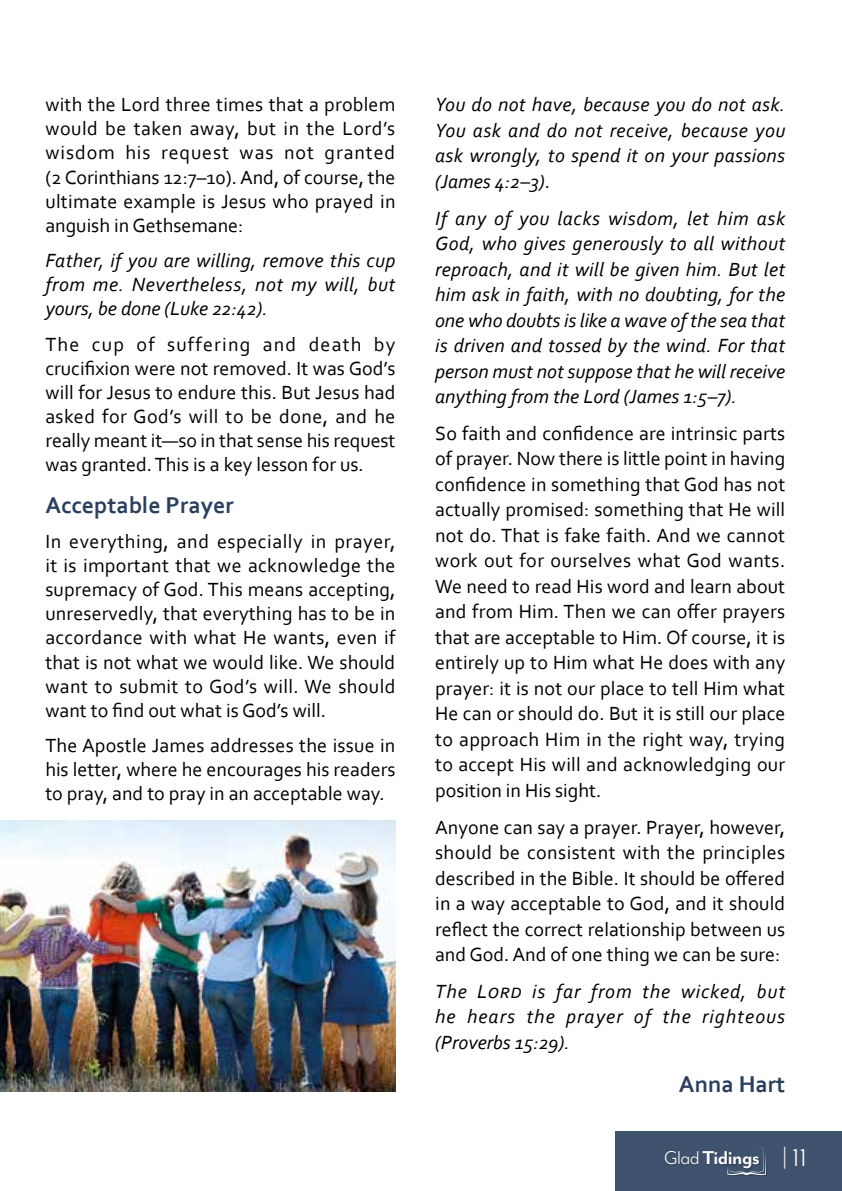
<style>
.page{position:relative;width:842px;height:1191px;background:#fff}
.page>*{position:absolute;margin:0;border:0;box-sizing:border-box;transform-origin:0 0}
.t1{font:700 24px "Corbel";color:#2a3f5e}
.t2{font:700 21.4px "Mr Eaves Mod OT";letter-spacing:-.025em;color:#fff}
.t3{font:20px/25.4px "Corbel";color:#000;text-align:justify}
.t4{font:italic 20px/25.4px "Corbel";letter-spacing:.015em;color:#000;text-align:justify}
.s1{font-style:normal}
.s2{font-weight:400}
.s3{font-weight:400;font-size:28px}
</style>
<div class="page">
<img style="left:0;top:820px;width:395px;height:271px">
<div style="left:615px;top:1131px;width:227px;height:60px;background:#3f526e"></div>
<svg style="left:727px;top:1147px;width:39px;height:28px"></svg>
<img style="left:664px;top:1147px;width:97px;height:25px">
<p class="t3" style="left:45px;top:92px;width:352px;line-height:24px">with the Lord three times that a problem would be taken away, but in the Lord’s wisdom his request was not granted (2 Corinthians 12:7–10). And, of course, the ultimate example is Jesus who prayed in anguish in Gethsemane:</p>
<p class="t4" style="left:45px;top:248px;width:352px;line-height:24px">Father, if you are willing, remove this cup from me. Nevertheless, not my will, but yours, be done (Luke 22:42).</p>
<p class="t3" style="left:45px;top:332px;width:352px;line-height:24px">The cup of suffering and death by crucifixion were not removed. It was God’s will for Jesus to endure this. But Jesus had asked for God’s will to be done, and he really meant it—so in that sense his request was granted. This is a key lesson for us.</p>
<p class="t1" style="left:45px;top:490px;width:190px">Acceptable Prayer</p>
<p class="t3" style="left:45px;top:529px;width:352px;line-height:24px">In everything, and especially in prayer, it is important that we acknowledge the supremacy of God. This means accepting, unreservedly, that everything has to be in accordance with what He wants, even if that is not what we would like. We should want to submit to God’s will. We should want to find out what is God’s will.</p>
<p class="t3" style="left:45px;top:733px;width:352px;line-height:24px">The Apostle James addresses the issue in his letter, where he encourages his readers to pray, and to pray in an acceptable way.</p>
<p class="t4" style="left:435px;top:91px;width:352px">You do not have, because you do not ask.<br>You ask and do not receive, because you ask wrongly, to spend it on your passions (James 4:2–3)<span class="s1">.</span></p>
<p class="t4" style="left:435px;top:205px;width:352px">If any of you lacks wisdom, let him ask God, who gives generously to all without reproach, and it will be given him. But let him ask in faith, with no doubting, for the one who doubts is like a wave of the sea that is driven and tossed by the wind. For that person must not suppose that he will receive anything from the Lord (James 1:5–7).</p>
<p class="t3" style="left:435px;top:420px;width:352px">So faith and confidence are intrinsic parts of prayer. Now there is little point in having confidence in something that God has not actually promised: something that He will not do. That is fake faith. And we cannot work out for ourselves what God wants.<br>We need to read His word and learn about and from Him. Then we can offer prayers that are acceptable to Him. Of course, it is entirely up to Him what He does with any prayer: it is not our place to tell Him what He can or should do. But it is still our place to approach Him in the right way, trying to accept His will and acknowledging our position in His sight.</p>
<p class="t3" style="left:435px;top:813px;width:352px">Anyone can say a prayer. Prayer, however, should be consistent with the principles described in the Bible. It should be offered in a way acceptable to God, and it should reflect the correct relationship between us and God. And of one thing we can be sure:</p>
<p class="t4" style="left:435px;top:978px;width:352px">The Lord is far from the wicked, but he hears the prayer of the righteous (Proverbs 15:29).</p>
<p class="t1" style="left:679px;top:1068px;width:108px">Anna Hart</p>
<p class="t2" style="left:664px;top:1146px;width:144px"><span class="s2">Glad</span> Tidings <span class="s3">| 11</span></p>
</div>
